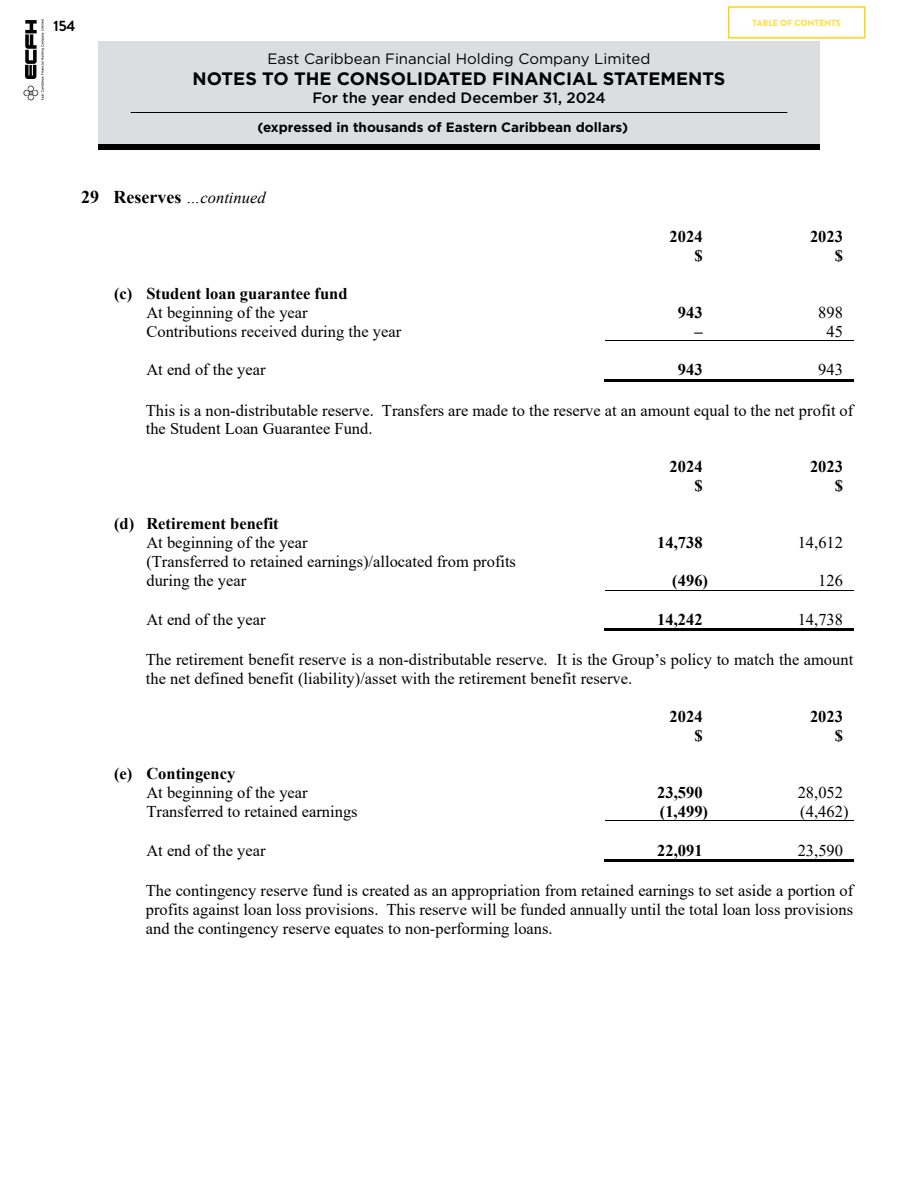
<style>
.page{position:relative;width:918px;height:1188px;background:#fff}
.page>*{position:absolute;margin:0;border:0;box-sizing:border-box;transform-origin:0 0}
.t1{font:700 25.5px "Times New Roman";color:#000}
.t2{font:700 18px "Gotham";color:#000}
.t3{font:700 18px "Times New Roman";color:#000}
.t4{font:16.5px/18.9px "Times New Roman";color:#000}
.t5{font:700 16.5px/19px "Times New Roman";letter-spacing:.005em;color:#000;text-align:right}
.t6{font:15px "Gotham";color:#000}
.t7{font:500 15px "Gotham";color:#000}
.t8{font:700 15px "Brandon Grotesque";color:#000}
.t9{font:700 13.5px "Gotham";color:#000}
.t10{font:900 9px "Brandon Grotesque";color:#ffdf4f}
.s1{font-weight:400;font-style:italic;font-size:16.5px}
</style>
<div class="page">
<div style="left:98px;top:41px;width:722px;height:103px;background:#dcddde"></div>
<div style="left:98px;top:144px;width:722px;height:5px;background:#000"></div>
<hr style="left:131px;top:112px;width:656px;height:1px;background:#000">
<svg style="left:23px;top:20px;width:21px;height:80px"></svg>
<div style="left:728px;top:6px;width:137px;height:33px;border:2px solid #fed50d"></div>
<hr style="left:605px;top:340px;width:108px;height:1px;background:#000">
<hr style="left:714px;top:340px;width:32px;height:1px;background:#000">
<hr style="left:747px;top:340px;width:107px;height:1px;background:#000">
<hr style="left:604px;top:379px;width:109px;height:2px;background:#000">
<hr style="left:715px;top:379px;width:31px;height:2px;background:#000">
<hr style="left:747px;top:379px;width:107px;height:2px;background:#000">
<hr style="left:605px;top:590px;width:108px;height:1px;background:#000">
<hr style="left:714px;top:590px;width:32px;height:1px;background:#000">
<hr style="left:747px;top:590px;width:107px;height:1px;background:#000">
<hr style="left:604px;top:629px;width:109px;height:2px;background:#000">
<hr style="left:715px;top:629px;width:31px;height:2px;background:#000">
<hr style="left:747px;top:629px;width:107px;height:2px;background:#000">
<hr style="left:605px;top:821px;width:108px;height:1px;background:#000">
<hr style="left:714px;top:821px;width:32px;height:1px;background:#000">
<hr style="left:747px;top:821px;width:107px;height:1px;background:#000">
<hr style="left:604px;top:859px;width:109px;height:2px;background:#000">
<hr style="left:715px;top:859px;width:31px;height:2px;background:#000">
<hr style="left:747px;top:859px;width:107px;height:2px;background:#000">
<p class="t8" style="left:53px;top:16px;width:24px">154</p>
<p class="t6" style="left:268px;top:49px;width:384px">East Caribbean Financial Holding Company Limited</p>
<p class="t2" style="left:193px;top:67px;width:534px">NOTES TO THE CONSOLIDATED FINANCIAL STATEMENTS</p>
<p class="t7" style="left:312px;top:88px;width:295px">For the year ended December 31, 2024</p>
<p class="t9" style="left:257px;top:118px;width:372px">(expressed in thousands of Eastern Caribbean dollars)</p>
<h1 class="t1" style="left:81px;top:52px;width:580px">East Caribbean Financial Holding Company Limited</h1>
<p class="t3" style="left:81px;top:184px;width:186px">29 Reserves <span class="s1">…continued</span></p>
<p class="t10" style="left:753px;top:16px;width:90px">TABLE OF CONTENTS</p>
<p class="t5" style="left:670px;top:226px;width:35px">2024 $</p>
<p class="t5" style="left:810px;top:226px;width:35px">2023 $</p>
<p class="t5" style="left:114px;top:283px;width:235px">(c) Student loan guarantee fund</p>
<p class="t4" style="left:146px;top:302px;width:163px">At beginning of the year</p>
<p class="t5" style="left:678px;top:302px;width:26px">943</p>
<p class="t4" style="left:818px;top:302px;width:26px">898</p>
<p class="t4" style="left:146px;top:321px;width:256px">Contributions received during the year</p>
<p class="t5" style="left:694px;top:321px;width:10px">–</p>
<p class="t4" style="left:827px;top:321px;width:18px">45</p>
<p class="t4" style="left:146px;top:360px;width:121px">At end of the year</p>
<p class="t5" style="left:678px;top:360px;width:26px">943</p>
<p class="t4" style="left:818px;top:360px;width:26px">943</p>
<p class="t4" style="left:146px;top:400px;width:709px">This is a non-distributable reserve. Transfers are made to the reserve at an amount equal to the net profit of the Student Loan Guarantee Fund.</p>
<p class="t5" style="left:670px;top:457px;width:35px">2024 $</p>
<p class="t5" style="left:810px;top:457px;width:35px">2023 $</p>
<p class="t5" style="left:114px;top:514px;width:166px">(d) Retirement benefit</p>
<p class="t4" style="left:146px;top:533px;width:163px">At beginning of the year</p>
<p class="t5" style="left:657px;top:533px;width:47px">14,738</p>
<p class="t4" style="left:798px;top:533px;width:47px">14,612</p>
<p class="t4" style="left:146px;top:552px;width:371px">(Transferred to retained earnings)/allocated from profits during the year</p>
<p class="t5" style="left:672px;top:571px;width:37px">(496)</p>
<p class="t4" style="left:818px;top:571px;width:26px">126</p>
<p class="t4" style="left:146px;top:609px;width:121px">At end of the year</p>
<p class="t5" style="left:657px;top:609px;width:47px">14,242</p>
<p class="t4" style="left:798px;top:609px;width:47px">14,738</p>
<p class="t4" style="left:146px;top:650px;width:709px">The retirement benefit reserve is a non-distributable reserve. It is the Group’s policy to match the amount the net defined benefit (liability)/asset with the retirement benefit reserve.</p>
<p class="t5" style="left:670px;top:707px;width:35px">2024 $</p>
<p class="t5" style="left:810px;top:707px;width:35px">2023 $</p>
<p class="t5" style="left:114px;top:763px;width:123px">(e) Contingency</p>
<p class="t4" style="left:146px;top:782px;width:163px">At beginning of the year</p>
<p class="t5" style="left:657px;top:782px;width:47px">23,590</p>
<p class="t4" style="left:798px;top:782px;width:47px">28,052</p>
<p class="t4" style="left:146px;top:801px;width:213px">Transferred to retained earnings</p>
<p class="t5" style="left:660px;top:801px;width:50px">(1,499)</p>
<p class="t4" style="left:800px;top:801px;width:50px">(4,462)</p>
<p class="t4" style="left:146px;top:840px;width:121px">At end of the year</p>
<p class="t5" style="left:657px;top:840px;width:47px">22,091</p>
<p class="t4" style="left:798px;top:840px;width:47px">23,590</p>
<p class="t4" style="left:146px;top:880px;width:709px;text-align:justify">The contingency reserve fund is created as an appropriation from retained earnings to set aside a portion of profits against loan loss provisions. This reserve will be funded annually until the total loan loss provisions and the contingency reserve equates to non-performing loans.</p>
</div>
